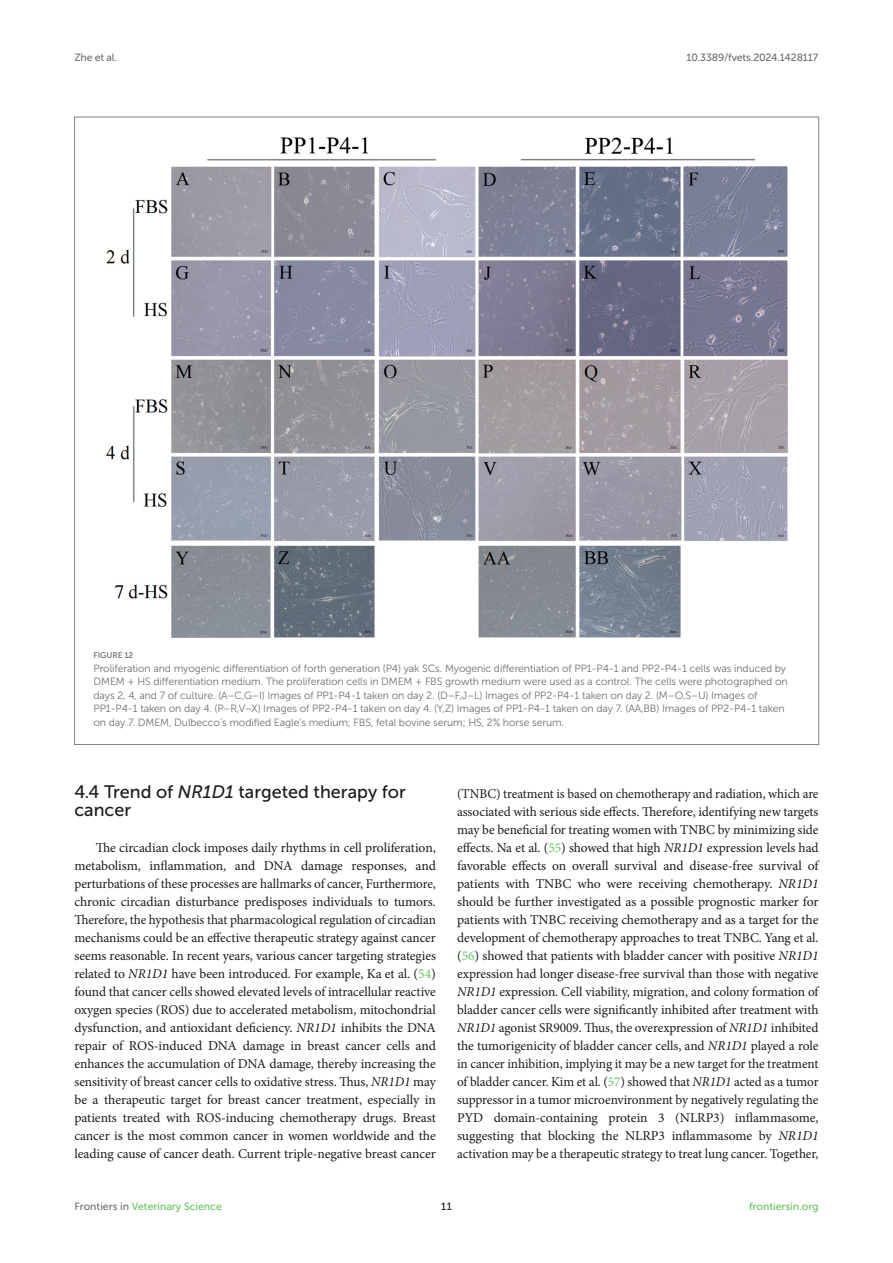
<style>
.page{position:relative;width:893px;height:1263px;background:#fff}
.page>*{position:absolute;margin:0;border:0;box-sizing:border-box;transform-origin:0 0}
.HEAD_2{font:18px/18px "Museo Sans 500";color:#1b1c1b}
.TEXT_FLUSH{font:13.5px/18px "Minion Pro";letter-spacing:-.005em;color:#1b1c1b;text-align:justify}
.FIG_LEG{font:10.5px/13.5px "Museo Sans 300";letter-spacing:-.01em;color:#706f70}
.t1{font:10.5px "Museo Sans 500";color:#65c161}
.t2{font:10.5px "Museo Sans 500";letter-spacing:-.015em;color:#706f70}
.t3{font:10.5px "Museo Sans 500";color:#1b1c1b}
.FIG_HD{font:8.25px "Museo Sans 700";letter-spacing:-.01em;color:#7e7f7f}
.s1{font-style:italic}
.s2{color:#65c161}
.s3{color:#706f70}
</style>
<div class="page">
<img style="left:106px;top:137px;width:682px;height:501px">
<p class="t2" style="left:74px;top:51px;width:44px">Zhe et al.</p>
<p class="t2" style="left:686px;top:51px;width:134px">10.3389/fvets.2024.1428117</p>
<p class="FIG_HD" style="left:94px;top:651px;width:41px">FIGURE 12</p>
<p class="FIG_LEG" style="left:94px;top:661px;width:696px">Proliferation and myogenic differentiation of forth generation (P4) yak SCs. Myogenic differentiation of PP1-P4-1 and PP2-P4-1 cells was induced by DMEM + HS differentiation medium. The proliferation cells in DMEM + FBS growth medium were used as a control. The cells were photographed on days 2, 4, and 7 of culture. (A–C,G–I) Images of PP1-P4-1 taken on day 2. (D–F,J–L) Images of PP2-P4-1 taken on day 2. (M–O,S–U) Images of PP1-P4-1 taken on day 4. (P–R,V–X) Images of PP2-P4-1 taken on day 4. (Y,Z) Images of PP1-P4-1 taken on day 7. (AA,BB) Images of PP2-P4-1 taken on day 7. DMEM, Dulbecco’s modified Eagle’s medium; FBS, fetal bovine serum; HS, 2% horse serum.</p>
<p class="HEAD_2" style="left:74px;top:783px;width:333px">4.4 Trend of <span class="s1">NR1D1</span> targeted therapy for cancer</p>
<p class="TEXT_FLUSH" style="left:74px;top:839px;width:363px;text-indent:21px">The circadian clock imposes daily rhythms in cell proliferation, metabolism, inflammation, and DNA damage responses, and perturbations of these processes are hallmarks of cancer, Furthermore, chronic circadian disturbance predisposes individuals to tumors.<br>Therefore, the hypothesis that pharmacological regulation of circadian mechanisms could be an effective therapeutic strategy against cancer seems reasonable. In recent years, various cancer targeting strategies related to <span class="s1">NR1D1</span> have been introduced. For example, Ka et al. (<span class="s2">54</span>) found that cancer cells showed elevated levels of intracellular reactive oxygen species (ROS) due to accelerated metabolism, mitochondrial dysfunction, and antioxidant deficiency. <span class="s1">NR1D1</span> inhibits the DNA repair of ROS-induced DNA damage in breast cancer cells and enhances the accumulation of DNA damage, thereby increasing the sensitivity of breast cancer cells to oxidative stress. Thus, <span class="s1">NR1D1</span> may be a therapeutic target for breast cancer treatment, especially in patients treated with ROS-inducing chemotherapy drugs. Breast cancer is the most common cancer in women worldwide and the leading cause of cancer death. Current triple-negative breast cancer</p>
<p class="TEXT_FLUSH" style="left:457px;top:785px;width:363px">(TNBC) treatment is based on chemotherapy and radiation, which are associated with serious side effects. Therefore, identifying new targets may be beneficial for treating women with TNBC by minimizing side effects. Na et al. (<span class="s2">55</span>) showed that high <span class="s1">NR1D1</span> expression levels had favorable effects on overall survival and disease-free survival of patients with TNBC who were receiving chemotherapy. <span class="s1">NR1D1 </span>should be further investigated as a possible prognostic marker for patients with TNBC receiving chemotherapy and as a target for the development of chemotherapy approaches to treat TNBC. Yang et al. (<span class="s2">56</span>) showed that patients with bladder cancer with positive <span class="s1">NR1D1 </span>expression had longer disease-free survival than those with negative <span class="s1">NR1D1</span> expression. Cell viability, migration, and colony formation of bladder cancer cells were significantly inhibited after treatment with <span class="s1">NR1D1</span> agonist SR9009. Thus, the overexpression of <span class="s1">NR1D1</span> inhibited the tumorigenicity of bladder cancer cells, and <span class="s1">NR1D1</span> played a role in cancer inhibition, implying it may be a new target for the treatment of bladder cancer. Kim et al. (<span class="s2">57</span>) showed that <span class="s1">NR1D1</span> acted as a tumor suppressor in a tumor microenvironment by negatively regulating the PYD domain-containing protein 3 (NLRP3) inflammasome, suggesting that blocking the NLRP3 inflammasome by <span class="s1">NR1D1 </span>activation may be a therapeutic strategy to treat lung cancer. Together,</p>
<p class="t1" style="left:74px;top:1200px;width:149px"><span class="s3">Frontiers in</span> Veterinary Science</p>
<p class="t3" style="left:441px;top:1200px;width:12px">11</p>
<p class="t1" style="left:749px;top:1200px;width:71px">frontiersin.org</p>
</div>
